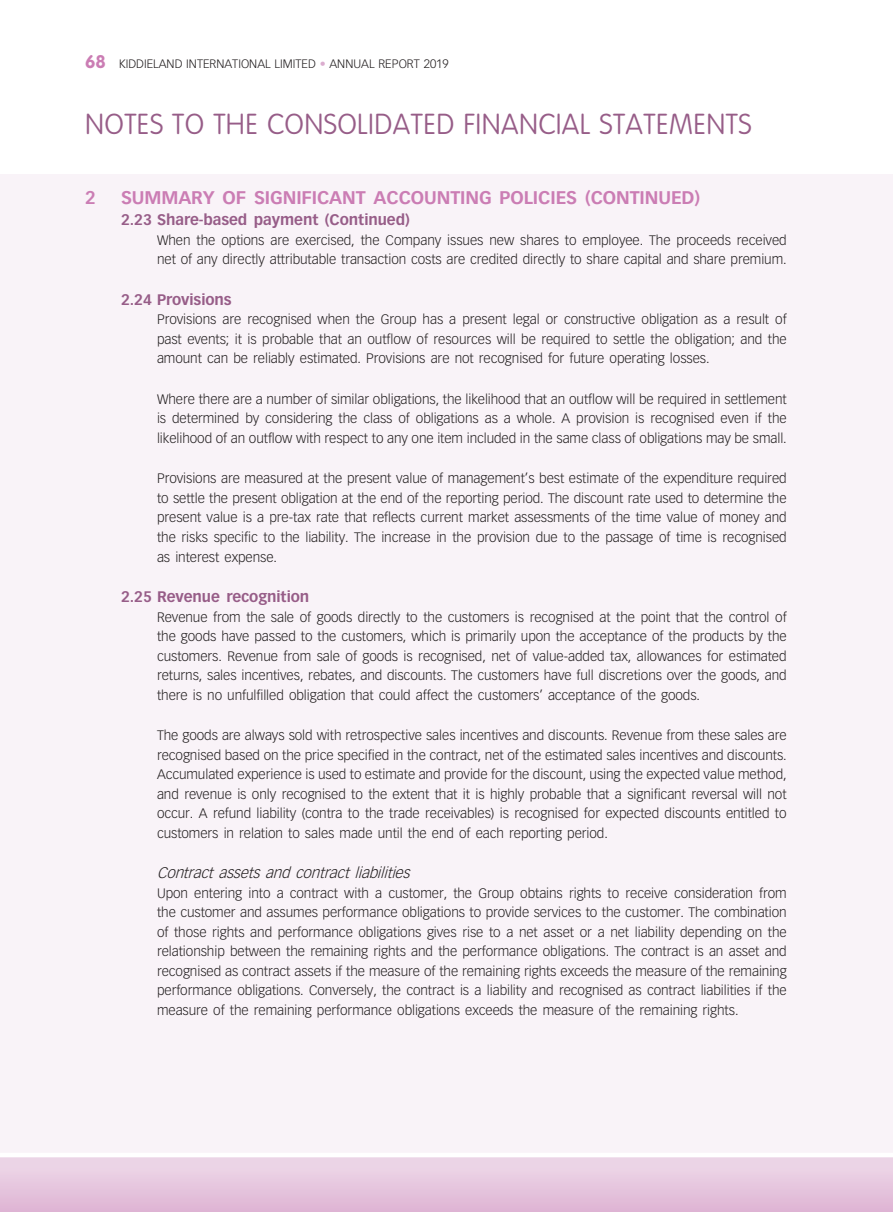
<style>
.page{position:relative;width:893px;height:1212px;background:#fff}
.page>*{position:absolute;margin:0;border:0;box-sizing:border-box;transform-origin:0 0}
.t1{font:100 28.5px "VAG Rounded Std";letter-spacing:.015em;color:#975d88}
._03_H1{font:700 18px "Vectora LT Std";letter-spacing:-.005em;color:#cb7db4}
._04___H2{font:700 15px "Vectora LT Std";letter-spacing:-.005em;color:#975d88}
._05_____H3{font:italic 300 15px "Vectora LT Std";color:#231f20}
._13_____P4{font:300 13.5px/19.5px "Vectora LT Std";letter-spacing:-.005em;color:#231f20;text-align:justify}
.t2{font:300 12px "Vectora LT Std";letter-spacing:.005em;color:#231f20}
.s1{font-family:"VAG Rounded Std";font-weight:700;font-size:18px;color:#cb7db4}
.s2{color:#dbadcf}
</style>
<div class="page">
<div style="left:0;top:174px;width:893px;height:978px;background:#f9f3f8"></div>
<svg style="left:0;top:1157px;width:893px;height:55px;background:#e6c7de"></svg>
<p class="t2" style="left:85px;top:56px;width:365px"><span class="s1">68</span> KIDDIELAND INTERNATIONAL LIMITED <span class="s2">•</span> ANNUAL REPORT 2019</p>
<h1 class="t1" style="left:85px;top:107px;width:668px">NOTES TO THE CONSOLIDATED FINANCIAL STATEMENTS</h1>
<p class="_03_H1" style="left:85px;top:187px;width:12px">2</p>
<p class="_03_H1" style="left:121px;top:187px;width:581px">SUMMARY OF SIGNIFICANT ACCOUNTING POLICIES (CONTINUED)</p>
<p class="_04___H2" style="left:121px;top:211px;width:290px">2.23 Share-based payment (Continued)</p>
<p class="_13_____P4" style="left:157px;top:231px;width:631px">When the options are exercised, the Company issues new shares to employee. The proceeds received net of any directly attributable transaction costs are credited directly to share capital and share premium.</p>
<p class="_04___H2" style="left:121px;top:290px;width:112px">2.24 Provisions</p>
<p class="_13_____P4" style="left:157px;top:310px;width:631px">Provisions are recognised when the Group has a present legal or constructive obligation as a result of past events; it is probable that an outflow of resources will be required to settle the obligation; and the amount can be reliably estimated. Provisions are not recognised for future operating losses.</p>
<p class="_13_____P4" style="left:157px;top:390px;width:631px">Where there are a number of similar obligations, the likelihood that an outflow will be required in settlement is determined by considering the class of obligations as a whole. A provision is recognised even if the likelihood of an outflow with respect to any one item included in the same class of obligations may be small.</p>
<p class="_13_____P4" style="left:157px;top:469px;width:631px">Provisions are measured at the present value of management’s best estimate of the expenditure required to settle the present obligation at the end of the reporting period. The discount rate used to determine the present value is a pre-tax rate that reflects current market assessments of the time value of money and the risks specific to the liability. The increase in the provision due to the passage of time is recognised as interest expense.</p>
<p class="_04___H2" style="left:121px;top:587px;width:190px">2.25 Revenue recognition</p>
<p class="_13_____P4" style="left:157px;top:607px;width:631px">Revenue from the sale of goods directly to the customers is recognised at the point that the control of the goods have passed to the customers, which is primarily upon the acceptance of the products by the customers. Revenue from sale of goods is recognised, net of value-added tax, allowances for estimated returns, sales incentives, rebates, and discounts. The customers have full discretions over the goods, and there is no unfulfilled obligation that could affect the customers’ acceptance of the goods.</p>
<p class="_13_____P4" style="left:157px;top:726px;width:631px">The goods are always sold with retrospective sales incentives and discounts. Revenue from these sales are recognised based on the price specified in the contract, net of the estimated sales incentives and discounts.<br>Accumulated experience is used to estimate and provide for the discount, using the expected value method, and revenue is only recognised to the extent that it is highly probable that a significant reversal will not occur. A refund liability (contra to the trade receivables) is recognised for expected discounts entitled to customers in relation to sales made until the end of each reporting period.</p>
<p class="_05_____H3" style="left:157px;top:864px;width:259px">Contract assets and contract liabilities</p>
<p class="_13_____P4" style="left:157px;top:883px;width:631px">Upon entering into a contract with a customer, the Group obtains rights to receive consideration from the customer and assumes performance obligations to provide services to the customer. The combination of those rights and performance obligations gives rise to a net asset or a net liability depending on the relationship between the remaining rights and the performance obligations. The contract is an asset and recognised as contract assets if the measure of the remaining rights exceeds the measure of the remaining performance obligations. Conversely, the contract is a liability and recognised as contract liabilities if the measure of the remaining performance obligations exceeds the measure of the remaining rights.</p>
</div>
